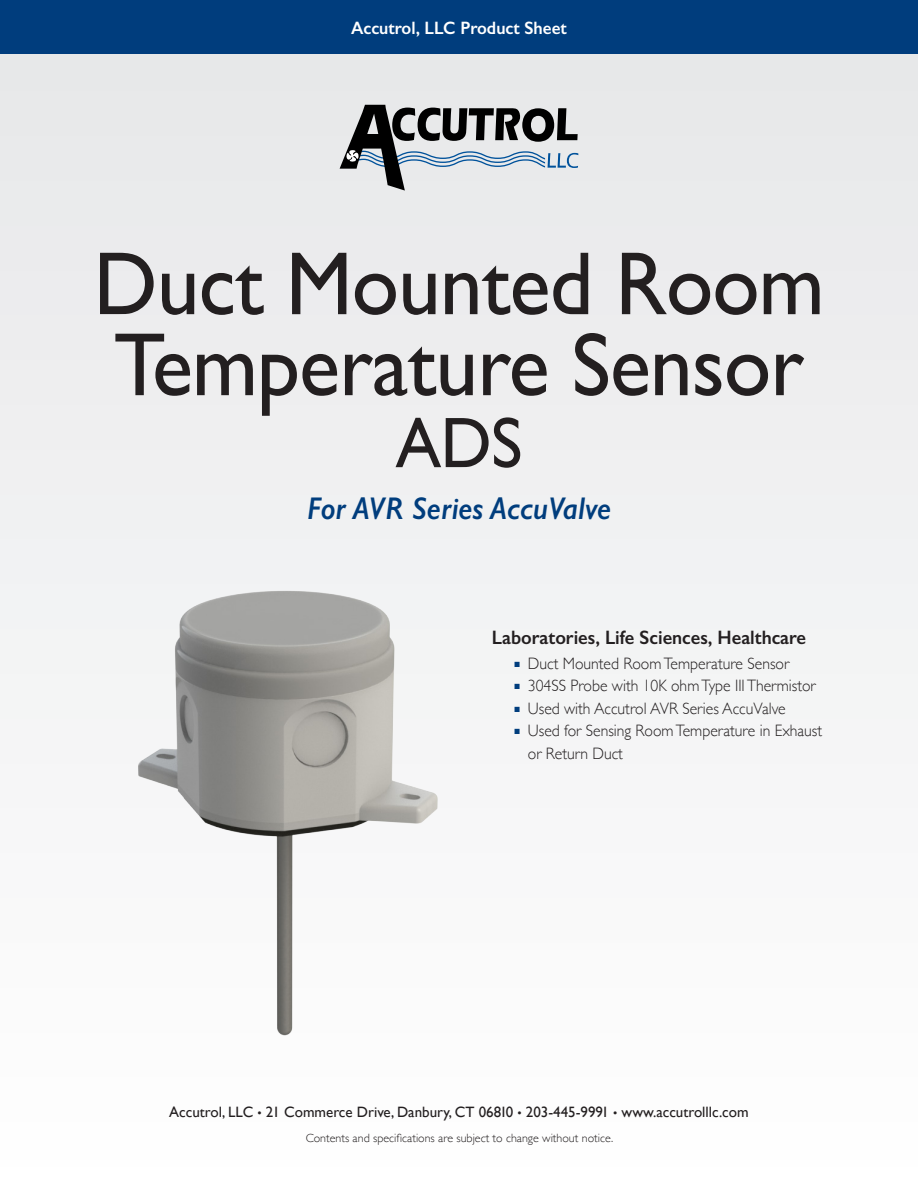
<style>
.page{position:relative;width:918px;height:1188px;background:#fff}
.page>*{position:absolute;margin:0;border:0;box-sizing:border-box;transform-origin:0 0}
.CoverTitle{font:90px/81px "Gill Sans";letter-spacing:-.01em;color:#231f20;scale:.95 1}
.CoverTitle-2{font:72px "Gill Sans";color:#231f20;scale:.95 1}
.CoverEmphasis{font:italic 600 31.5px "Gill Sans";color:#003d7d;scale:.95 1}
.CoverSubHead{font:600 19.5px "Gill Sans";color:#231f20;scale:.95 1}
.t1{font:600 18px "Gill Sans";color:#fff;scale:.95 1}
.t2{font:300 16.5px/22.5px "Gill Sans";color:#231f20;scale:.95 1}
.t3{font:15px "Gill Sans";color:#231f20}
.t4{font:300 12px "Gill Sans";color:#231f20}
.s1{color:#003d7d}
.s2{font-size:12px}
</style>
<div class="page">
<div style="left:0;top:50px;width:918px;height:1138px;background:linear-gradient(to right,#f1f1f2,#f3f3f4)"></div>
<svg style="left:340px;top:105px;width:238px;height:86px;background:#a0a5a8"></svg>
<div style="left:0;top:0;width:918px;height:54px;background:#003d7d"></div>
<img style="left:117px;top:576px;width:323px;height:467px">
<p class="t1" style="left:351px;top:17px;width:229px">Accutrol, LLC Product Sheet</p>
<p class="CoverTitle" style="left:94px;top:242px;width:771px">Duct Mounted Room<br>Temperature Sensor</p>
<p class="CoverTitle-2" style="left:396px;top:401px;width:135px">ADS</p>
<p class="CoverEmphasis" style="left:307px;top:489px;width:322px">For AVR Series AccuValve</p>
<p class="CoverSubHead" style="left:492px;top:626px;width:332px">Laboratories, Life Sciences, Healthcare</p>
<p class="t2" style="left:514px;top:651px;width:291px"><span class="s1">■</span> Duct Mounted Room Temperature Sensor</p>
<p class="t2" style="left:514px;top:674px;width:319px"><span class="s1">■</span> 304SS Probe with 10K ohm Type III Thermistor</p>
<p class="t2" style="left:514px;top:696px;width:287px"><span class="s1">■</span> Used with Accutrol AVR Series AccuValve</p>
<p class="t2" style="left:528px;top:719px;width:311px;text-indent:-14px"><span class="s1">■</span> Used for Sensing Room Temperature in Exhaust or Return Duct</p>
<p class="t3" style="left:169px;top:1103px;width:581px">Accutrol, LLC <span class="s2">•</span> 21 Commerce Drive, Danbury, CT 06810 <span class="s2">•</span> 203-445-9991 <span class="s2">•</span> www.accutrolllc.com</p>
<p class="t4" style="left:306px;top:1129px;width:309px">Contents and specifications are subject to change without notice.</p>
</div>
